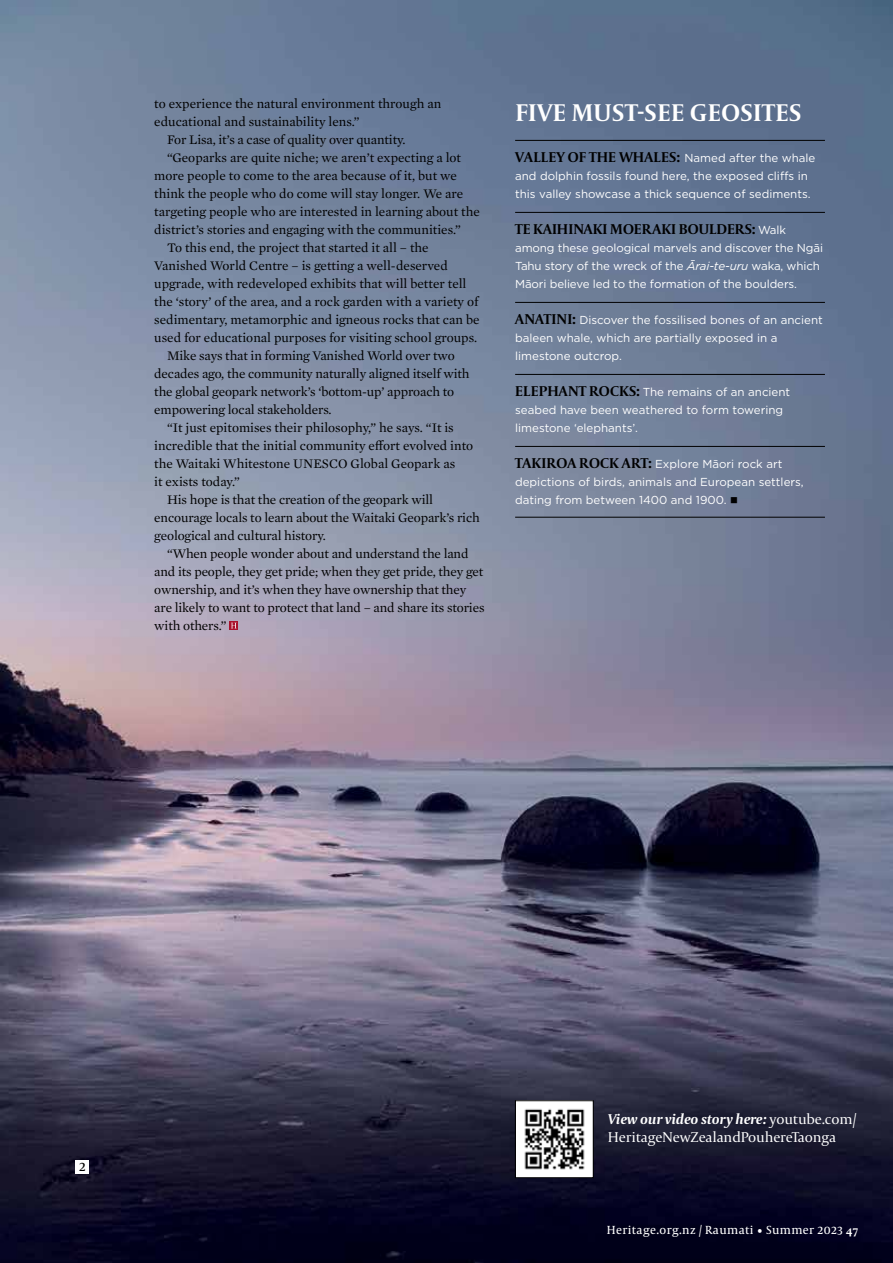
<style>
.page{position:relative;width:893px;height:1263px;background:#fff}
.page>*{position:absolute;margin:0;border:0;box-sizing:border-box;transform-origin:0 0}
.t1{font:700 25.5px "Capitolium 2";letter-spacing:.02em;color:#fff}
.t2{font:700 15px "Capitolium 2";color:#000}
.t3{font:15px/18px "Capitolium 2";letter-spacing:-.01em;color:#fff}
.t4{font:13.5px "Capitolium News 2";color:#000}
.t5{font:13.35px "Mercury Text G1";color:#000}
.t6{font:12px "Capitolium News 2";letter-spacing:.03em;color:#fff}
.t7{font:11.55px/18px "Gotham";color:#fff}
.s1{font-family:"Gotham";font-weight:400;font-size:11.55px;color:#fff}
.s2{font-style:italic}
.s3{font-family:"Capitolium 2";font-weight:700;font-size:15px;color:#000}
.s4{color:#000}
.s5{font-weight:700;font-style:italic}
.s6{font-family:"Capitolium 2";font-weight:700}
</style>
<div class="page">
<img style="left:0;top:0;width:893px;height:1263px">
<svg style="left:229px;top:621px;width:9px;height:9px"></svg>
<svg style="left:231px;top:623px;width:6px;height:5px"></svg>
<img style="left:517px;top:1102px;width:74px;height:74px">
<div style="left:515px;top:1100px;width:78px;height:78px;border:1px solid #000"></div>
<hr style="left:515px;top:140px;width:310px;height:1px;background:#000">
<hr style="left:515px;top:212px;width:310px;height:1px;background:#000">
<hr style="left:515px;top:302px;width:310px;height:1px;background:#000">
<hr style="left:515px;top:374px;width:310px;height:1px;background:#000">
<hr style="left:515px;top:446px;width:310px;height:1px;background:#000">
<hr style="left:515px;top:517px;width:310px;height:1px;background:#000">
<div style="left:76px;top:1160px;width:13px;height:13px;background:#fff"></div>
<p class="t5" style="left:154px;top:94px;width:288px">to experience the natural environment through an</p>
<p class="t5" style="left:154px;top:112px;width:207px">educational and sustainability lens.”</p>
<p class="t5" style="left:167px;top:130px;width:240px">For Lisa, it’s a case of quality over quantity.</p>
<p class="t5" style="left:167px;top:148px;width:296px">“Geoparks are quite niche; we aren’t expecting a lot</p>
<p class="t5" style="left:154px;top:166px;width:304px">more people to come to the area because of it, but we</p>
<p class="t5" style="left:154px;top:184px;width:311px">think the people who do come will stay longer. We are</p>
<p class="t5" style="left:154px;top:202px;width:327px">targeting people who are interested in learning about the</p>
<p class="t5" style="left:154px;top:220px;width:308px">district’s stories and engaging with the communities.”</p>
<p class="t5" style="left:167px;top:238px;width:263px">To this end, the project that started it all – the</p>
<p class="t5" style="left:154px;top:256px;width:295px">Vanished World Centre – is getting a well-deserved</p>
<p class="t5" style="left:154px;top:274px;width:314px">upgrade, with redeveloped exhibits that will better tell</p>
<p class="t5" style="left:154px;top:292px;width:326px">the ‘story’ of the area, and a rock garden with a variety of</p>
<p class="t5" style="left:154px;top:310px;width:327px">sedimentary, metamorphic and igneous rocks that can be</p>
<p class="t5" style="left:154px;top:328px;width:324px">used for educational purposes for visiting school groups.</p>
<p class="t5" style="left:167px;top:346px;width:289px">Mike says that in forming Vanished World over two</p>
<p class="t5" style="left:154px;top:364px;width:317px">decades ago, the community naturally aligned itself with</p>
<p class="t5" style="left:154px;top:382px;width:302px">the global geopark network’s ‘bottom-up’ approach to</p>
<p class="t5" style="left:154px;top:400px;width:179px">empowering local stakeholders.</p>
<p class="t5" style="left:167px;top:418px;width:288px">“It just epitomises their philosophy,” he says. “It is</p>
<p class="t5" style="left:154px;top:436px;width:320px">incredible that the initial community effort evolved into</p>
<p class="t5" style="left:154px;top:454px;width:302px">the Waitaki Whitestone UNESCO Global Geopark as</p>
<p class="t5" style="left:154px;top:472px;width:87px">it exists today.”</p>
<p class="t5" style="left:167px;top:490px;width:267px">His hope is that the creation of the geopark will</p>
<p class="t5" style="left:154px;top:508px;width:327px">encourage locals to learn about the Waitaki Geopark’s rich</p>
<p class="t5" style="left:154px;top:526px;width:173px">geological and cultural history.</p>
<p class="t5" style="left:167px;top:544px;width:303px">“When people wonder about and understand the land</p>
<p class="t5" style="left:154px;top:562px;width:331px">and its people, they get pride; when they get pride, they get</p>
<p class="t5" style="left:154px;top:580px;width:314px">ownership, and it’s when they have ownership that they</p>
<p class="t5" style="left:154px;top:598px;width:332px">are likely to want to protect that land – and share its stories</p>
<p class="t5" style="left:154px;top:616px;width:74px">with others.”</p>
<h1 class="t1" style="left:515px;top:95px;width:288px">FIVE MUST-SEE GEOSITES</h1>
<p class="t2" style="left:515px;top:147px;width:302px">VALLEY OF THE WHALES: <span class="s1">Named after the whale</span></p>
<p class="t7" style="left:515px;top:167px;width:297px">and dolphin fossils found here, the exposed cliffs in this valley showcase a thick sequence of sediments.</p>
<p class="t2" style="left:515px;top:219px;width:272px">TE KAIHINAKI MOERAKI BOULDERS: <span class="s1">Walk</span></p>
<p class="t7" style="left:515px;top:239px;width:309px">among these geological marvels and discover the Ngāi<br>Tahu story of the wreck of the <span class="s2">Ārai-te-uru</span> waka, which<br>Māori believe led to the formation of the boulders.</p>
<p class="t7" style="left:515px;top:311px;width:309px"><span class="s3">ANATINI:</span> Discover the fossilised bones of an ancient baleen whale, which are partially exposed in a limestone outcrop.</p>
<p class="t7" style="left:515px;top:383px;width:277px"><span class="s3">ELEPHANT ROCKS:</span> The remains of an ancient seabed have been weathered to form towering limestone ‘elephants’.</p>
<p class="t7" style="left:515px;top:455px;width:290px"><span class="s3">TAKIROA ROCK ART:</span> Explore Māori rock art depictions of birds, animals and European settlers, dating from between 1400 and 1900. <span class="s4">■</span></p>
<p class="t4" style="left:79px;top:1157px;width:8px">2</p>
<p class="t3" style="left:608px;top:1110px;width:250px"><span class="s5">View our video story here:</span> youtube.com/<br>HeritageNewZealandPouhereTaonga</p>
<p class="t6" style="left:607px;top:1221px;width:253px">Heritage.org.nz / Raumati • Summer 2023 <span class="s6">47</span></p>
</div>
